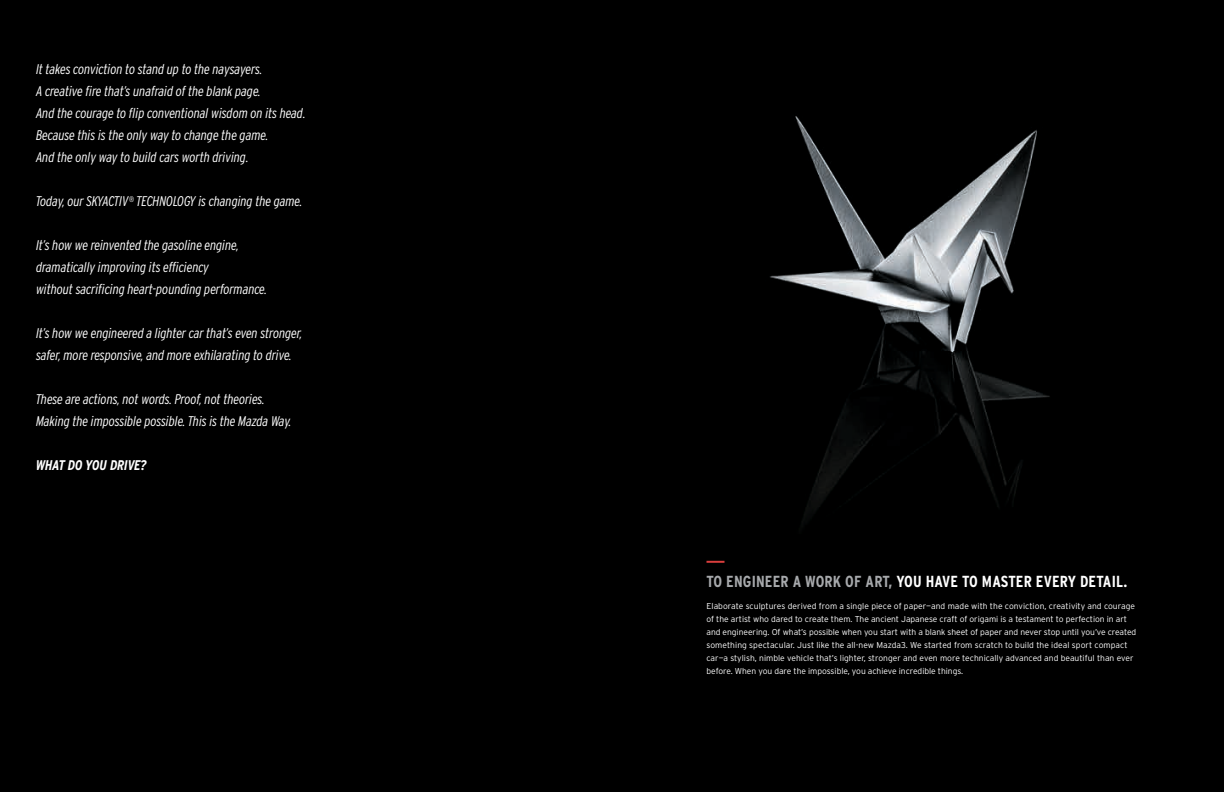
<style>
.page{position:relative;width:1224px;height:792px;background:#000}
.page>*{position:absolute;margin:0;border:0;box-sizing:border-box;transform-origin:0 0}
.Head{font:700 condensed 16px "Interstate";letter-spacing:.01em;color:#fff}
.t1{font:italic 300 condensed 14px/22px "Interstate";letter-spacing:-.01em;color:#fff}
.t2{font:italic 700 condensed 14px "Interstate";letter-spacing:-.01em;color:#fff}
.Body{font:300 8.5px/13px "Interstate";letter-spacing:-.005em;color:#fff}
.s1{color:#a7a9ac}
</style>
<div class="page">
<svg style="left:706px;top:561px;width:18px;height:2px"></svg>
<p class="t1" style="left:36px;top:58px;width:228px">It takes conviction to stand up to the naysayers.</p>
<p class="t1" style="left:36px;top:80px;width:226px">A creative fire that’s unafraid of the blank page.</p>
<p class="t1" style="left:36px;top:102px;width:271px">And the courage to flip conventional wisdom on its head.</p>
<p class="t1" style="left:36px;top:124px;width:234px">Because this is the only way to change the game.</p>
<p class="t1" style="left:36px;top:146px;width:214px">And the only way to build cars worth driving.</p>
<p class="t1" style="left:36px;top:190px;width:268px">Today, our SKYACTIV<sup>®</sup> TECHNOLOGY is changing the game.</p>
<p class="t1" style="left:36px;top:234px;width:204px">It’s how we reinvented the gasoline engine, dramatically improving its efficiency</p>
<p class="t1" style="left:36px;top:278px;width:233px">without sacrificing heart-pounding performance.</p>
<p class="t1" style="left:36px;top:322px;width:268px">It’s how we engineered a lighter car that’s even stronger,</p>
<p class="t1" style="left:36px;top:344px;width:257px">safer, more responsive, and more exhilarating to drive.</p>
<p class="t1" style="left:36px;top:388px;width:230px">These are actions, not words. Proof, not theories.</p>
<p class="t1" style="left:36px;top:410px;width:257px">Making the impossible possible. This is the Mazda Way.</p>
<p class="t2" style="left:36px;top:457px;width:112px">WHAT DO YOU DRIVE?</p>
<p class="Head" style="left:706px;top:571px;width:422px"><span class="s1">TO ENGINEER A WORK OF ART,</span> YOU HAVE TO MASTER EVERY DETAIL.</p>
<p class="Body" style="left:706px;top:599px;width:431px">Elaborate sculptures derived from a single piece of paper—and made with the conviction, creativity and courage of the artist who dared to create them. The ancient Japanese craft of origami is a testament to perfection in art and engineering. Of what’s possible when you start with a blank sheet of paper and never stop until you’ve created something spectacular. Just like the all-new Mazda3. We started from scratch to build the ideal sport compact car—a stylish, nimble vehicle that’s lighter, stronger and even more technically advanced and beautiful than ever before. When you dare the impossible, you achieve incredible things.</p>
</div>
